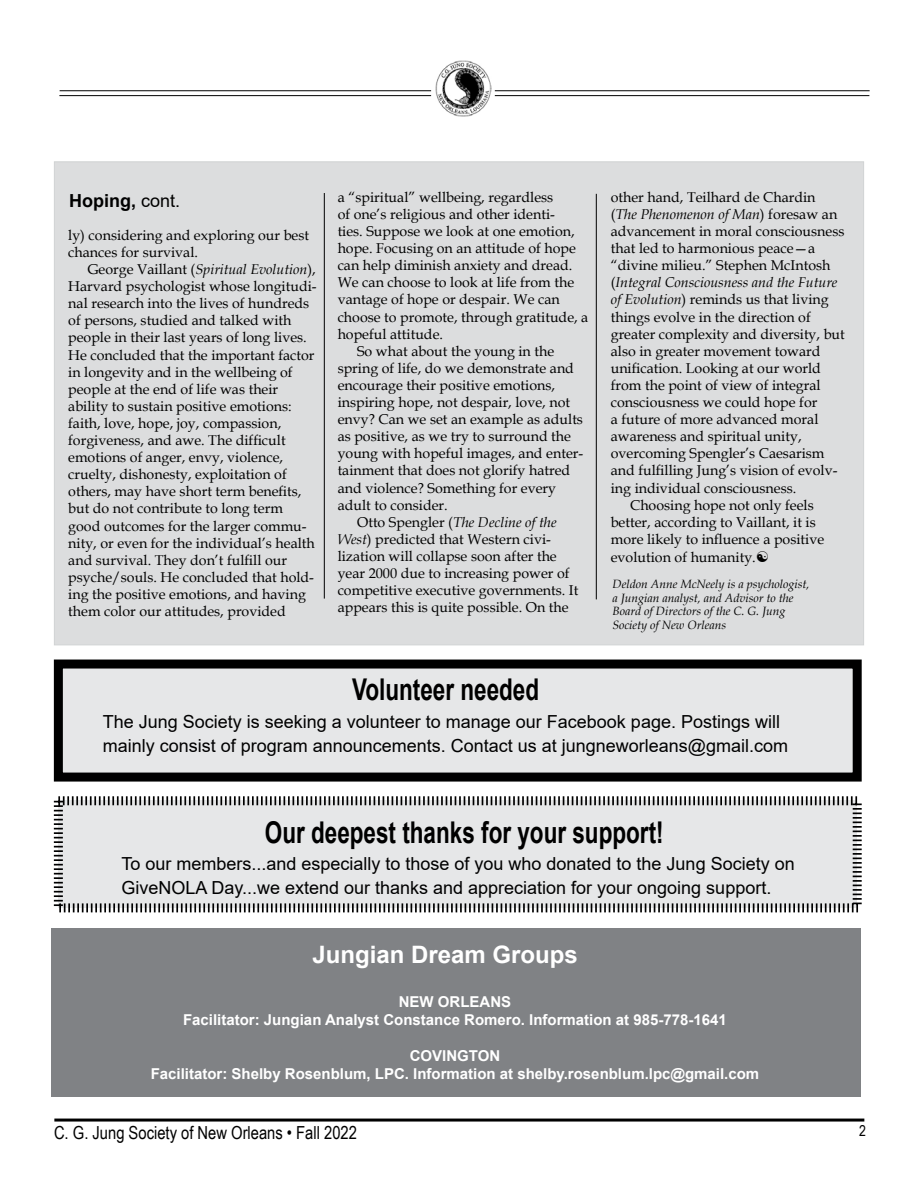
<style>
.page{position:relative;width:918px;height:1188px;background:#fff}
.page>*{position:absolute;margin:0;border:0;box-sizing:border-box;transform-origin:0 0}
.t1{font:700 30px "Arial";color:#000;scale:.75 1}
.t2{font:700 24px "Arial";color:#fff}
.t3{font:18px/24px "Arial";color:#000}
.t4{font:18px "Arial Narrow";color:#000}
.t5{font:700 18px "Arial";color:#000}
.t6{font:700 15px/18px "Arial";color:#fff;text-align:center}
.t7{font:15px "Arial Narrow";color:#000}
.t8{font:14.25px/17.1px "Book Antiqua";color:#000}
.t9{font:italic 14.25px "Book Antiqua";color:#000}
.t10{font:italic 12px/13.5px "Book Antiqua";color:#000}
.s1{font-weight:400}
.s2{font-style:normal}
.s3{font-style:italic}
</style>
<div class="page">
<hr style="left:60px;top:90px;width:810px;height:1px;background:#000">
<hr style="left:59px;top:95px;width:810px;height:1px;background:#000">
<hr style="left:54px;top:1119px;width:810px;height:3px;background:#000">
<svg style="left:432px;top:86px;width:62px;height:16px"></svg>
<img style="left:435px;top:60px;width:56px;height:56px">
<div style="left:54px;top:161px;width:810px;height:484px;background:#dcddde"></div>
<hr style="left:324px;top:193px;width:1px;height:406px;background:#000">
<hr style="left:596px;top:194px;width:1px;height:405px;background:#000">
<svg style="left:53px;top:796px;width:809px;height:117px;background:#d8d9da"></svg>
<div style="left:51px;top:928px;width:810px;height:168px;background:#808285"></div>
<div style="left:58px;top:664px;width:799px;height:113px;background:#e6e7e8"></div>
<div style="left:54px;top:660px;width:808px;height:122px;border:9px solid #000"></div>
<p class="t5" style="left:69px;top:188px;width:113px">Hoping, <span class="s1">cont.</span></p>
<p class="t8" style="left:338px;top:188px;width:217px">a “spiritual” wellbeing, regardless</p>
<p class="t8" style="left:338px;top:205px;width:219px">of one’s religious and other identi-</p>
<p class="t8" style="left:338px;top:222px;width:239px">ties. Suppose we look at one emotion,</p>
<p class="t8" style="left:338px;top:239px;width:240px">hope. Focusing on an attitude of hope</p>
<p class="t8" style="left:338px;top:257px;width:236px">can help diminish anxiety and dread.</p>
<p class="t8" style="left:338px;top:274px;width:238px">We can choose to look at life from the</p>
<p class="t8" style="left:338px;top:291px;width:224px">vantage of hope or despair. We can</p>
<p class="t8" style="left:338px;top:308px;width:252px">choose to promote, through gratitude, a</p>
<p class="t8" style="left:338px;top:325px;width:107px">hopeful attitude.</p>
<p class="t8" style="left:357px;top:342px;width:199px">So what about the young in the</p>
<p class="t8" style="left:338px;top:359px;width:238px">spring of life, do we demonstrate and</p>
<p class="t8" style="left:338px;top:376px;width:219px">encourage their positive emotions,</p>
<p class="t8" style="left:338px;top:393px;width:234px">inspiring hope, not despair, love, not</p>
<p class="t8" style="left:338px;top:410px;width:247px">envy? Can we set an example as adults</p>
<p class="t8" style="left:338px;top:428px;width:235px">as positive, as we try to surround the</p>
<p class="t8" style="left:338px;top:445px;width:247px">young with hopeful images, and enter-</p>
<p class="t8" style="left:338px;top:462px;width:234px">tainment that does not glorify hatred</p>
<p class="t8" style="left:338px;top:479px;width:220px">and violence? Something for every</p>
<p class="t8" style="left:338px;top:496px;width:112px">adult to consider.</p>
<p class="t9" style="left:357px;top:512px;width:201px"><span class="s2">Otto Spengler (</span>The Decline of the</p>
<p class="t8" style="left:338px;top:530px;width:215px"><span class="s3">West</span>) predicted that Western civi-</p>
<p class="t8" style="left:338px;top:547px;width:221px">lization will collapse soon after the</p>
<p class="t8" style="left:338px;top:564px;width:233px">year 2000 due to increasing power of</p>
<p class="t8" style="left:338px;top:581px;width:242px">competitive executive governments. It</p>
<p class="t8" style="left:338px;top:599px;width:233px">appears this is quite possible. On the</p>
<p class="t8" style="left:68px;top:226px;width:242px">ly) considering and exploring our best chances for survival.</p>
<p class="t8" style="left:68px;top:260px;width:250px;text-indent:19px">George Vaillant (<span class="s3">Spiritual Evolution</span>), Harvard psychologist whose longitudi&shy;nal research into the lives of hundreds of persons, studied and talked with people in their last years of long lives.<br>He concluded that the important factor in longevity and in the wellbeing of people at the end of life was their ability to sustain positive emotions: faith, love, hope, joy, compassion, forgiveness, and awe. The difficult emotions of anger, envy, violence, cruelty, dishonesty, exploitation of others, may have short term benefits, but do not contribute to long term good outcomes for the larger commu&shy;nity, or even for the individual’s health and survival. They don’t fulfill our psyche/souls. He concluded that hold&shy;ing the positive emotions, and having them color our attitudes, provided</p>
<p class="t8" style="left:611px;top:188px;width:206px">other hand, Teilhard de Chardin</p>
<p class="t9" style="left:611px;top:204px;width:228px"><span class="s2">(</span>The Phenomenon of Man<span class="s2">) foresaw an</span></p>
<p class="t8" style="left:611px;top:222px;width:235px">advancement in moral consciousness</p>
<p class="t8" style="left:611px;top:239px;width:206px">that led to harmonious peace—a</p>
<p class="t8" style="left:611px;top:257px;width:221px">“divine milieu.” Stephen McIntosh</p>
<p class="t9" style="left:611px;top:273px;width:228px"><span class="s2">(</span>Integral Consciousness and the Future</p>
<p class="t8" style="left:611px;top:291px;width:220px"><span class="s3">of Evolution</span>) reminds us that living</p>
<p class="t8" style="left:611px;top:308px;width:202px">things evolve in the direction of</p>
<p class="t8" style="left:611px;top:325px;width:236px">greater complexity and diversity, but</p>
<p class="t8" style="left:611px;top:342px;width:211px">also in greater movement toward</p>
<p class="t8" style="left:611px;top:359px;width:212px">unification. Looking at our world</p>
<p class="t8" style="left:611px;top:376px;width:212px">from the point of view of integral</p>
<p class="t8" style="left:611px;top:393px;width:208px">consciousness we could hope for</p>
<p class="t8" style="left:611px;top:410px;width:209px">a future of more advanced moral</p>
<p class="t8" style="left:611px;top:428px;width:192px">awareness and spiritual unity,</p>
<p class="t8" style="left:611px;top:445px;width:215px">overcoming Spengler’s Caesarism</p>
<p class="t8" style="left:611px;top:462px;width:228px">and fulfilling Jung’s vision of evolv-</p>
<p class="t8" style="left:611px;top:479px;width:187px">ing individual consciousness.</p>
<p class="t8" style="left:630px;top:496px;width:185px">Choosing hope not only feels</p>
<p class="t8" style="left:611px;top:513px;width:206px">better, according to Vaillant, it is</p>
<p class="t8" style="left:611px;top:530px;width:215px">more likely to influence a positive</p>
<p class="t8" style="left:611px;top:548px;width:147px">evolution of humanity.</p>
<p class="t10" style="left:612px;top:577px;width:199px">Deldon Anne McNeely is a psychologist, a Jungian analyst, and Advisor to the Board of Directors of the C. G. Jung Society of New Orleans</p>
<h1 class="t1" style="left:352px;top:669px;width:251px">Volunteer needed</h1>
<p class="t3" style="left:103px;top:709px;width:687px">The Jung Society is seeking a volunteer to manage our Facebook page. Postings will mainly consist of program announcements. Contact us at jungneworleans@gmail.com</p>
<h1 class="t1" style="left:265px;top:811px;width:533px">Our deepest thanks for your support!</h1>
<p class="t3" style="left:121px;top:852px;width:675px">To our members...and especially to those of you who donated to the Jung Society on<br>GiveNOLA Day...we extend our thanks and appreciation for your ongoing support.</p>
<h2 class="t2" style="left:313px;top:938px;width:267px">Jungian Dream Groups</h2>
<p class="t6" style="left:183px;top:992px;width:545px">NEW ORLEANS<br>Facilitator: Jungian Analyst Constance Romero. Information at 985-778-1641</p>
<p class="t6" style="left:151px;top:1046px;width:610px">COVINGTON<br>Facilitator: Shelby Rosenblum, LPC. Information at shelby.rosenblum.lpc@gmail.com</p>
<p class="t4" style="left:54px;top:1120px;width:304px">C. G. Jung Society of New Orleans • Fall 2022</p>
<p class="t7" style="left:859px;top:1120px;width:8px">2</p>
</div>
